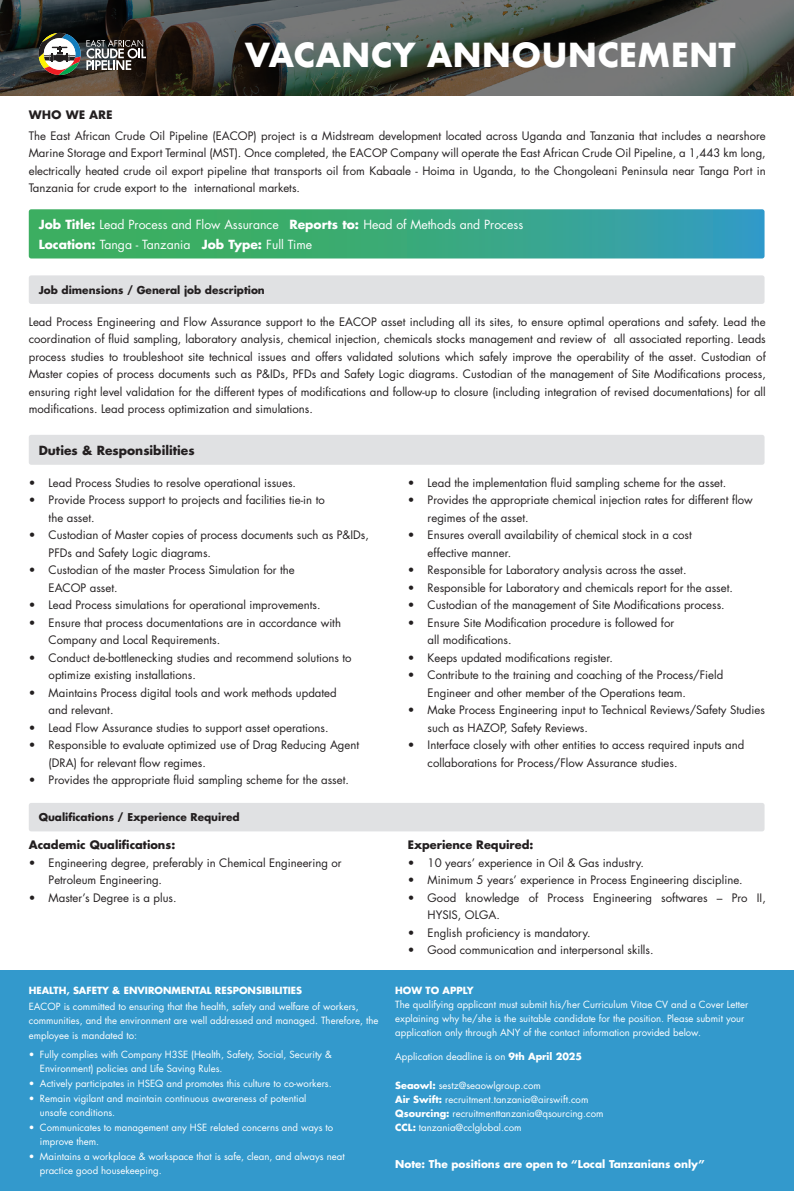
<style>
.page{position:relative;width:794px;height:1191px;background:#fff}
.page>*{position:absolute;margin:0;border:0;box-sizing:border-box;transform-origin:0 0}
.t1{font:700 32.2px "Futura";color:#fff}
.t2{font:12.25px/19.2px "Futura Std";color:#fff}
.SUBH{font:700 12.25px "Futura Std";color:#231f20}
.BODY{font:11.38px/17.5px "Futura Std";color:#231f20}
.BODY-2{font:700 11.38px "Futura Std";color:#231f20}
.BODY-3{font:700 11.38px "Futura";color:#231f20}
.SUBH-2{font:700 10.5px "Futura Std";color:#231f20}
.body{font:700 10.5px "Futura Std";color:#fff}
.BULLETS{font:9.62px/14px "Futura Std";color:#fff}
.body-2{font:9.62px/14px "Futura Std";color:#fff}
.BULLETS-2{font:700 9.62px "Futura Std";color:#fff}
.s1{font-weight:700}
</style>
<div class="page">
<svg style="left:0;top:0;width:794px;height:95px;background:#4a4d48"></svg>
<svg style="left:38px;top:33px;width:108px;height:42px"></svg>
<svg style="left:29px;top:209px;width:735px;height:49px;background:#3aa882"></svg>
<div style="left:29px;top:275px;width:735px;height:29px;background:#e0e1e3;border-radius:2px"></div>
<div style="left:29px;top:435px;width:735px;height:30px;background:#e0e1e3;border-radius:2px"></div>
<div style="left:29px;top:803px;width:735px;height:28px;background:#e0e1e3;border-radius:2px"></div>
<div style="left:0;top:970px;width:794px;height:221px;background:#39c"></div>
<p class="t1" style="left:245px;top:32px;width:492px">VACANCY ANNOUNCEMENT</p>
<p class="BODY-3" style="left:29px;top:107px;width:85px">WHO WE ARE</p>
<p class="BODY" style="left:29px;top:127px;width:738px;text-align:justify">The East African Crude Oil Pipeline (EACOP) project is a Midstream development located across Uganda and Tanzania that includes a nearshore Marine Storage and Export Terminal (MST). Once completed, the EACOP Company will operate the East African Crude Oil Pipeline, a 1,443 km long, electrically heated crude oil export pipeline that transports oil from Kabaale - Hoima in Uganda, to the Chongoleani Peninsula near Tanga Port in Tanzania for crude export to the international markets.</p>
<p class="t2" style="left:39px;top:215px;width:486px"><span class="s1">Job Title:</span> Lead Process and Flow Assurance <span class="s1">Reports to:</span> Head of Methods and Process<br><span class="s1">Location:</span> Tanga - Tanzania <span class="s1">Job Type:</span> Full Time</p>
<p class="SUBH-2" style="left:39px;top:283px;width:228px">Job dimensions / General job description</p>
<p class="BODY" style="left:29px;top:313px;width:738px;text-align:justify">Lead Process Engineering and Flow Assurance support to the EACOP asset including all its sites, to ensure optimal operations and safety. Lead the coordination of fluid sampling, laboratory analysis, chemical injection, chemicals stocks management and review of all associated reporting. Leads process studies to troubleshoot site technical issues and offers validated solutions which safely improve the operability of the asset. Custodian of Master copies of process documents such as P&amp;IDs, PFDs and Safety Logic diagrams. Custodian of the management of Site Modifications process, ensuring right level validation for the different types of modifications and follow-up to closure (including integration of revised documentations) for all modifications. Lead process optimization and simulations.</p>
<p class="SUBH" style="left:39px;top:442px;width:157px">Duties &amp; Responsibilities</p>
<p class="BODY" style="left:29px;top:474px;width:269px">• Lead Process Studies to resolve operational issues.</p>
<p class="BODY" style="left:49px;top:491px;width:278px;text-indent:-20px">• Provide Process support to projects and facilities tie-in to the asset.</p>
<p class="BODY" style="left:49px;top:526px;width:322px;text-indent:-20px">• Custodian of Master copies of process documents such as P&amp;IDs,<br>PFDs and Safety Logic diagrams.</p>
<p class="BODY" style="left:49px;top:561px;width:248px;text-indent:-20px">• Custodian of the master Process Simulation for the<br>EACOP asset.</p>
<p class="BODY" style="left:29px;top:596px;width:293px">• Lead Process simulations for operational improvements.</p>
<p class="BODY" style="left:49px;top:614px;width:294px;text-indent:-20px">• Ensure that process documentations are in accordance with<br>Company and Local Requirements.</p>
<p class="BODY" style="left:49px;top:649px;width:304px;text-indent:-20px">• Conduct de-bottlenecking studies and recommend solutions to optimize existing installations.</p>
<p class="BODY" style="left:49px;top:684px;width:289px;text-indent:-20px">• Maintains Process digital tools and work methods updated and relevant.</p>
<p class="BODY" style="left:29px;top:719px;width:301px">• Lead Flow Assurance studies to support asset operations.</p>
<p class="BODY" style="left:49px;top:736px;width:312px;text-indent:-20px">• Responsible to evaluate optimized use of Drag Reducing Agent (DRA) for relevant flow regimes.</p>
<p class="BODY" style="left:29px;top:771px;width:322px">• Provides the appropriate fluid sampling scheme for the asset.</p>
<p class="SUBH-2" style="left:39px;top:810px;width:202px">Qualifications / Experience Required</p>
<p class="BODY-2" style="left:29px;top:837px;width:148px">Academic Qualifications:</p>
<p class="BODY" style="left:49px;top:854px;width:294px;text-indent:-20px">• Engineering degree, preferably in Chemical Engineering or<br>Petroleum Engineering.</p>
<p class="BODY" style="left:29px;top:889px;width:149px">• Master’s Degree is a plus.</p>
<p class="BULLETS-2" style="left:29px;top:983px;width:275px">HEALTH, SAFETY &amp; ENVIRONMENTAL RESPONSIBILITIES</p>
<p class="BULLETS" style="left:29px;top:1000px;width:351px">EACOP is committed to ensuring that the health, safety and welfare of workers, communities, and the environment are well addressed and managed. Therefore, the employee is mandated to:</p>
<p class="BULLETS" style="left:40px;top:1047px;width:293px;text-indent:-11px">• Fully complies with Company H3SE (Health, Safety, Social, Security &amp;<br>Environment) policies and Life Saving Rules.</p>
<p class="BULLETS" style="left:29px;top:1076px;width:304px">• Actively participates in HSEQ and promotes this culture to co-workers.</p>
<p class="BULLETS" style="left:40px;top:1091px;width:268px;text-indent:-11px">• Remain vigilant and maintain continuous awareness of potential unsafe conditions.</p>
<p class="BULLETS" style="left:40px;top:1120px;width:295px;text-indent:-11px">• Communicates to management any HSE related concerns and ways to improve them.</p>
<p class="BULLETS" style="left:40px;top:1149px;width:306px;text-indent:-11px">• Maintains a workplace &amp; workspace that is safe, clean, and always neat practice good housekeeping.</p>
<p class="BODY" style="left:408px;top:474px;width:320px">• Lead the implementation fluid sampling scheme for the asset.</p>
<p class="BODY" style="left:428px;top:491px;width:327px;text-indent:-20px">• Provides the appropriate chemical injection rates for different flow regimes of the asset.</p>
<p class="BODY" style="left:428px;top:526px;width:266px;text-indent:-20px">• Ensures overall availability of chemical stock in a cost effective manner.</p>
<p class="BODY" style="left:408px;top:561px;width:280px">• Responsible for Laboratory analysis across the asset.</p>
<p class="BODY" style="left:408px;top:579px;width:326px">• Responsible for Laboratory and chemicals report for the asset.</p>
<p class="BODY" style="left:408px;top:596px;width:318px">• Custodian of the management of Site Modifications process.</p>
<p class="BODY" style="left:428px;top:614px;width:248px;text-indent:-20px">• Ensure Site Modification procedure is followed for all modifications.</p>
<p class="BODY" style="left:408px;top:649px;width:207px">• Keeps updated modifications register.</p>
<p class="BODY" style="left:428px;top:666px;width:297px;text-indent:-20px">• Contribute to the training and coaching of the Process/Field<br>Engineer and other member of the Operations team.</p>
<p class="BODY" style="left:428px;top:701px;width:339px;text-indent:-20px">• Make Process Engineering input to Technical Reviews/Safety Studies such as HAZOP, Safety Reviews.</p>
<p class="BODY" style="left:428px;top:736px;width:318px;text-indent:-20px">• Interface closely with other entities to access required inputs and collaborations for Process/Flow Assurance studies.</p>
<p class="BODY-2" style="left:408px;top:837px;width:127px">Experience Required:</p>
<p class="BODY" style="left:408px;top:854px;width:238px">• 10 years’ experience in Oil &amp; Gas industry.</p>
<p class="BODY" style="left:408px;top:871px;width:336px">• Minimum 5 years’ experience in Process Engineering discipline.</p>
<p class="BODY" style="left:428px;top:889px;width:340px;text-indent:-20px">• Good knowledge of Process Engineering softwares – Pro II,<br>HYSIS, OLGA.</p>
<p class="BODY" style="left:408px;top:924px;width:184px">• English proficiency is mandatory.</p>
<p class="BODY" style="left:408px;top:941px;width:247px">• Good communication and interpersonal skills.</p>
<p class="BULLETS-2" style="left:395px;top:983px;width:80px">HOW TO APPLY</p>
<p class="BULLETS" style="left:395px;top:997px;width:354px">The qualifying applicant must submit his/her Curriculum Vitae CV and a Cover Letter explaining why he/she is the suitable candidate for the position. Please submit your application only through ANY of the contact information provided below.</p>
<p class="BULLETS" style="left:395px;top:1049px;width:188px">Application deadline is on <span class="s1">9th April 2025</span></p>
<p class="body-2" style="left:395px;top:1078px;width:210px"><span class="s1">Seaowl:</span> sestz@seaowlgroup.com<br><span class="s1">Air Swift:</span> recruitment.tanzania@airswift.com <span class="s1">Qsourcing:</span> recruitmenttanzania@qsourcing.com <span class="s1">CCL:</span> tanzania@cclglobal.com</p>
<p class="body" style="left:395px;top:1157px;width:311px">Note: The positions are open to “Local Tanzanians only”</p>
</div>
